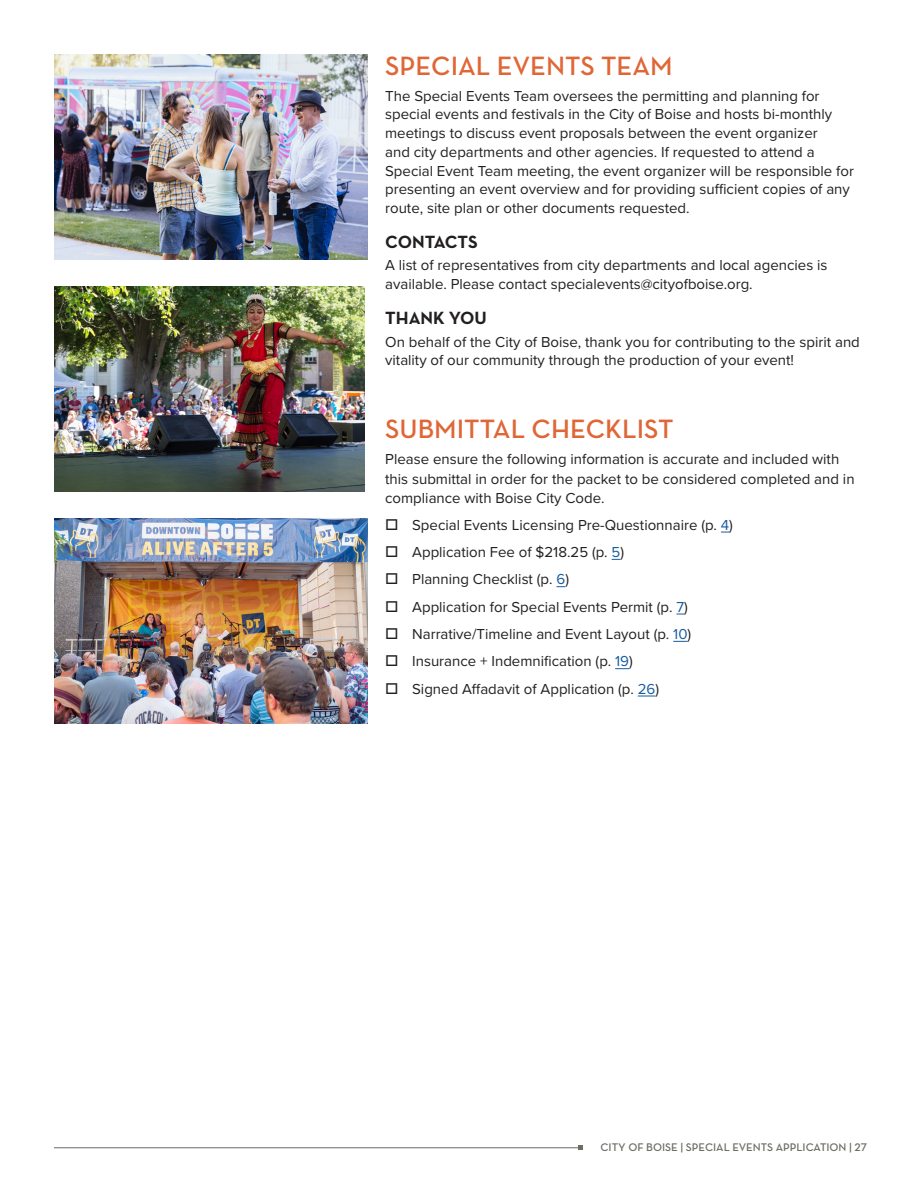
<style>
.page{position:relative;width:918px;height:1188px;background:#fff}
.page>*{position:absolute;margin:0;border:0;box-sizing:border-box;transform-origin:0 0}
.Section_Header__18_p{font:600 27px "Neutraface Text";color:#e06636}
.t1{font:700 18px "Neutraface Text";color:#231f20}
.Text__10_pt{font:15px/18.8px "Proxima Nova";color:#231f20}
.t2{font:600 11.25px "Neutraface Text";color:#6d6d65}
.s1{color:#175d9e}
</style>
<div class="page">
<hr style="left:54px;top:1147px;width:527px;height:1px;background:#6d6d65">
<svg style="left:579px;top:1146px;width:4px;height:4px"></svg>
<svg style="left:673px;top:641px;width:15px;height:1px"></svg>
<svg style="left:615px;top:668px;width:14px;height:1px"></svg>
<svg style="left:638px;top:696px;width:17px;height:1px"></svg>
<img style="left:54px;top:54px;width:313px;height:205px">
<img style="left:54px;top:286px;width:310px;height:205px">
<img style="left:54px;top:518px;width:313px;height:206px">
<p class="Section_Header__18_p" style="left:385px;top:49px;width:289px">SPECIAL EVENTS TEAM</p>
<p class="Text__10_pt" style="left:385px;top:86px;width:470px">The Special Events Team oversees the permitting and planning for special events and festivals in the City of Boise and hosts bi-monthly meetings to discuss event proposals between the event organizer<br>and city departments and other agencies. If requested to attend a Special Event Team meeting, the event organizer will be responsible for presenting an event overview and for providing sufficient copies of any route, site plan or other documents requested.</p>
<p class="t1" style="left:385px;top:230px;width:94px">CONTACTS</p>
<p class="Text__10_pt" style="left:385px;top:255px;width:444px">A list of representatives from city departments and local agencies is available. Please contact specialevents@cityofboise.org.</p>
<p class="t1" style="left:385px;top:307px;width:103px">THANK YOU</p>
<p class="Text__10_pt" style="left:385px;top:332px;width:476px">On behalf of the City of Boise, thank you for contributing to the spirit and vitality of our community through the production of your event!</p>
<p class="Section_Header__18_p" style="left:385px;top:412px;width:290px">SUBMITTAL CHECKLIST</p>
<p class="Text__10_pt" style="left:385px;top:449px;width:471px;line-height:19.5px">Please ensure the following information is accurate and included with this submittal in order for the packet to be considered completed and in compliance with Boise City Code.</p>
<p class="Text__10_pt" style="left:412px;top:515px;width:322px">Special Events Licensing Pre-Questionnaire (p. <span class="s1">4</span>)</p>
<p class="Text__10_pt" style="left:412px;top:542px;width:213px">Application Fee of $218.25 (p. <span class="s1">5</span>)</p>
<p class="Text__10_pt" style="left:412px;top:569px;width:158px">Planning Checklist (p. <span class="s1">6</span>)</p>
<p class="Text__10_pt" style="left:412px;top:597px;width:277px">Application for Special Events Permit (p. <span class="s1">7</span>)</p>
<p class="Text__10_pt" style="left:412px;top:624px;width:281px">Narrative/Timeline and Event Layout (p. <span class="s1">10</span>)</p>
<p class="Text__10_pt" style="left:412px;top:651px;width:222px">Insurance + Indemnification (p. <span class="s1">19</span>)</p>
<p class="Text__10_pt" style="left:412px;top:679px;width:248px">Signed Affadavit of Application (p. <span class="s1">26</span>)</p>
<p class="t2" style="left:601px;top:1141px;width:268px">CITY OF BOISE | SPECIAL EVENTS APPLICATION | 27</p>
</div>
